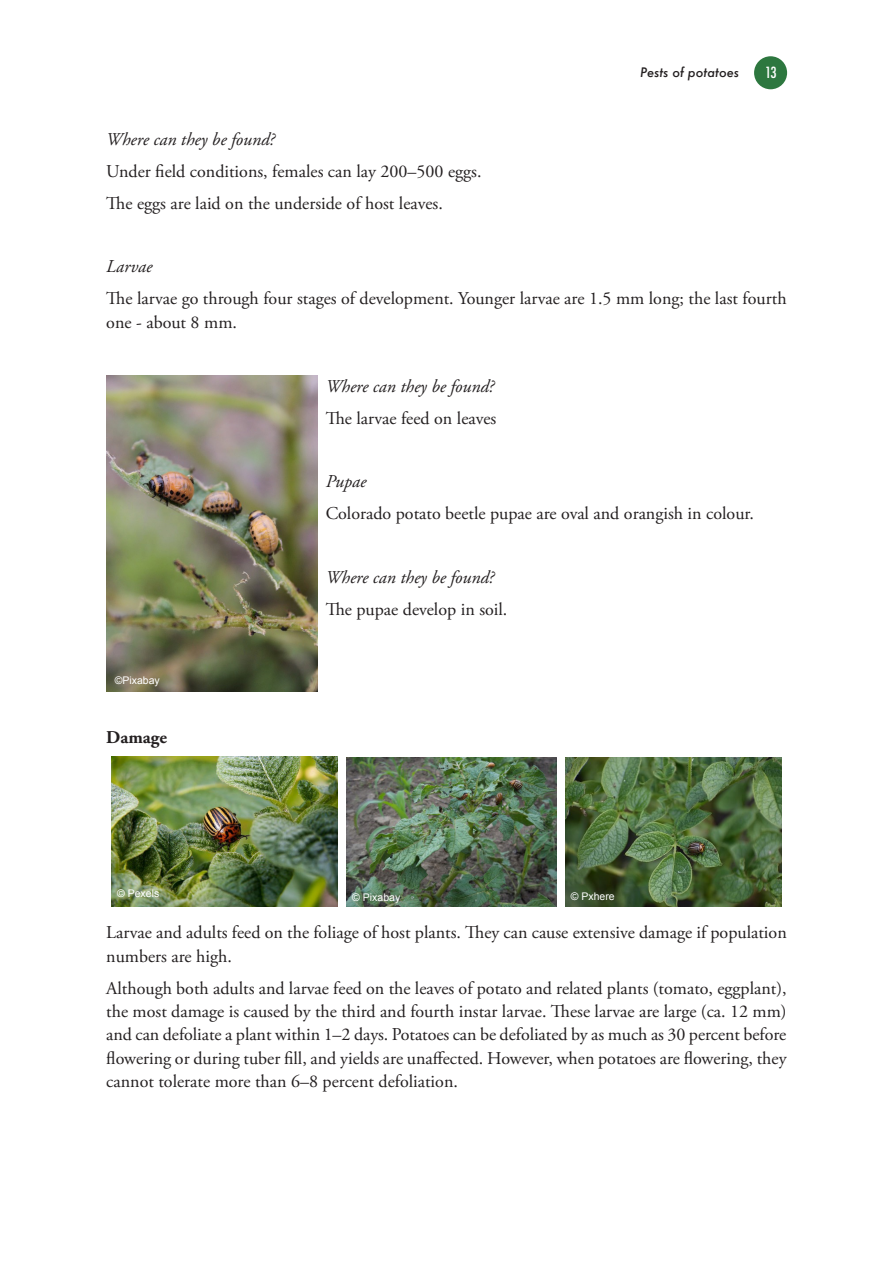
<style>
.page{position:relative;width:893px;height:1263px;background:#fff}
.page>*{position:absolute;margin:0;border:0;box-sizing:border-box;transform-origin:0 0}
.t1{font:18px/23.4px "Adobe Garamond Pro";color:#231f20}
.t2{font:italic 18px "Adobe Garamond Pro";color:#231f20}
.t3{font:700 18px "Adobe Garamond Pro";color:#231f20}
.t4{font:500 condensed 15px "Futura";color:#fff}
.t5{font:italic 500 12.75px "Futura";color:#231f20}
.t6{font:10.5px "Arial";color:#fff}
</style>
<div class="page">
<div style="left:754px;top:56px;width:33px;height:33px;background:#2d773f;border-radius:50%"></div>
<img style="left:106px;top:375px;width:211px;height:317px">
<img style="left:111px;top:756px;width:227px;height:150px">
<img style="left:347px;top:757px;width:209px;height:149px">
<img style="left:565px;top:757px;width:216px;height:149px">
<p class="t2" style="left:106px;top:128px;width:170px">Where can they be found?</p>
<p class="t1" style="left:106px;top:156px;width:377px;line-height:32px">Under field conditions, females can lay 200–500 eggs.<br>The eggs are laid on the underside of host leaves.</p>
<p class="t5" style="left:640px;top:63px;width:100px">Pests of potatoes</p>
<p class="t4" style="left:765px;top:63px;width:13px">13</p>
<p class="t2" style="left:106px;top:256px;width:48px">Larvae</p>
<p class="t1" style="left:106px;top:288px;width:682px">The larvae go through four stages of development. Younger larvae are 1.5 mm long; the last fourth one - about 8 mm.</p>
<p class="t2" style="left:326px;top:375px;width:170px">Where can they be found?</p>
<p class="t1" style="left:326px;top:407px;width:172px">The larvae feed on leaves</p>
<p class="t2" style="left:326px;top:471px;width:42px">Pupae</p>
<p class="t1" style="left:326px;top:502px;width:430px">Colorado potato beetle pupae are oval and orangish in colour.</p>
<p class="t6" style="left:115px;top:673px;width:47px">©Pixabay</p>
<p class="t3" style="left:106px;top:726px;width:62px">Damage</p>
<p class="t2" style="left:326px;top:566px;width:170px">Where can they be found?</p>
<p class="t1" style="left:326px;top:598px;width:183px">The pupae develop in soil.</p>
<p class="t6" style="left:117px;top:886px;width:44px">© Pexels</p>
<p class="t6" style="left:352px;top:890px;width:50px">© Pixabay</p>
<p class="t6" style="left:571px;top:889px;width:45px">© Pxhere</p>
<p class="t1" style="left:106px;top:921px;width:682px">Larvae and adults feed on the foliage of host plants. They can cause extensive damage if population numbers are high.</p>
<p class="t1" style="left:106px;top:977px;width:682px;text-align:justify">Although both adults and larvae feed on the leaves of potato and related plants (tomato, eggplant), the most damage is caused by the third and fourth instar larvae. These larvae are large (ca. 12 mm) and can defoliate a plant within 1–2 days. Potatoes can be defoliated by as much as 30 percent before flowering or during tuber fill, and yields are unaffected. However, when potatoes are flowering, they cannot tolerate more than 6–8 percent defoliation.</p>
</div>
